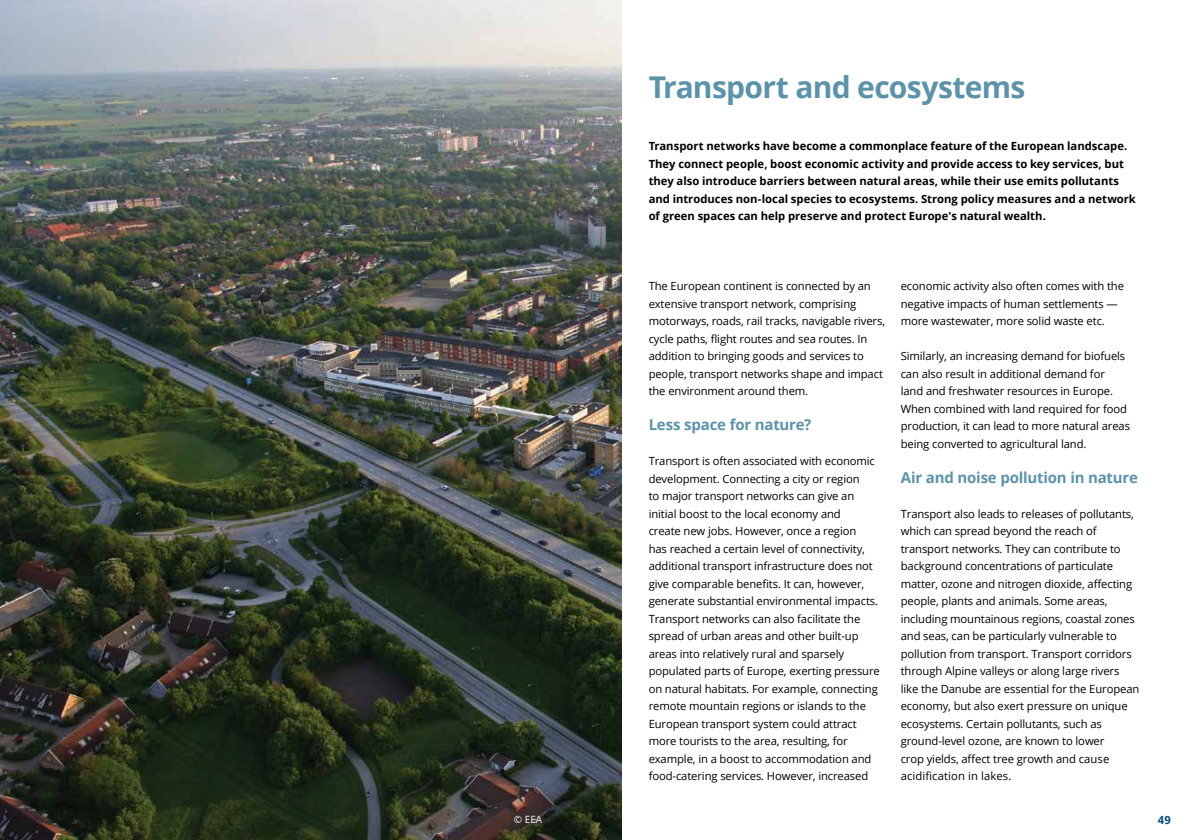
<style>
.page{position:relative;width:1191px;height:840px;background:#fff}
.page>*{position:absolute;margin:0;border:0;box-sizing:border-box;transform-origin:0 0}
.t1{font:700 30px "Open Sans";letter-spacing:-.025em;color:#5b93ab}
.t2{font:700 15px "Open Sans";letter-spacing:-.015em;color:#5b93ab}
.t3{font:11.25px/17.5px "Open Sans";letter-spacing:-.01em;color:#000}
.t4{font:700 11.25px/17.5px "Open Sans";color:#000}
.t5{font:700 11.25px "Open Sans";color:#004b7f}
.t6{font:10px "Open Sans";color:#fff}
</style>
<div class="page">
<img style="left:0;top:0;width:621px;height:840px">
<h1 class="t1" style="left:648px;top:65px;width:378px">Transport and ecosystems</h1>
<p class="t4" style="left:648px;top:137px;width:489px">Transport networks have become a commonplace feature of the European landscape.<br>They connect people, boost economic activity and provide access to key services, but they also introduce barriers between natural areas, while their use emits pollutants and introduces non-local species to ecosystems. Strong policy measures and a network of green spaces can help preserve and protect Europe's natural wealth.</p>
<p class="t3" style="left:648px;top:277px;width:238px">The European continent is connected by an extensive transport network, comprising motorways, roads, rail tracks, navigable rivers, cycle paths, flight routes and sea routes. In addition to bringing goods and services to people, transport networks shape and impact the environment around them.</p>
<h2 class="t2" style="left:648px;top:414px;width:164px">Less space for nature?</h2>
<p class="t3" style="left:648px;top:452px;width:233px">Transport is often associated with economic development. Connecting a city or region<br>to major transport networks can give an initial boost to the local economy and<br>create new jobs. However, once a region<br>has reached a certain level of connectivity, additional transport infrastructure does not give comparable benefits. It can, however, generate substantial environmental impacts.<br>Transport networks can also facilitate the spread of urban areas and other built-up areas into relatively rural and sparsely populated parts of Europe, exerting pressure on natural habitats. For example, connecting remote mountain regions or islands to the European transport system could attract more tourists to the area, resulting, for example, in a boost to accommodation and food-catering services. However, increased</p>
<p class="t3" style="left:900px;top:277px;width:225px">economic activity also often comes with the negative impacts of human settlements — more wastewater, more solid waste etc.</p>
<p class="t3" style="left:900px;top:347px;width:231px">Similarly, an increasing demand for biofuels can also result in additional demand for land and freshwater resources in Europe.<br>When combined with land required for food production, it can lead to more natural areas being converted to agricultural land.</p>
<h2 class="t2" style="left:900px;top:466px;width:239px">Air and noise pollution in nature</h2>
<p class="t3" style="left:900px;top:504px;width:240px">Transport also leads to releases of pollutants, which can spread beyond the reach of transport networks. They can contribute to background concentrations of particulate matter, ozone and nitrogen dioxide, affecting people, plants and animals. Some areas, including mountainous regions, coastal zones and seas, can be particularly vulnerable to pollution from transport. Transport corridors through Alpine valleys or along large rivers like the Danube are essential for the European economy, but also exert pressure on unique ecosystems. Certain pollutants, such as ground-level ozone, are known to lower<br>crop yields, affect tree growth and cause acidification in lakes.</p>
<p class="t6" style="left:514px;top:812px;width:30px">© EEA</p>
<p class="t5" style="left:1157px;top:812px;width:15px">49</p>
</div>
